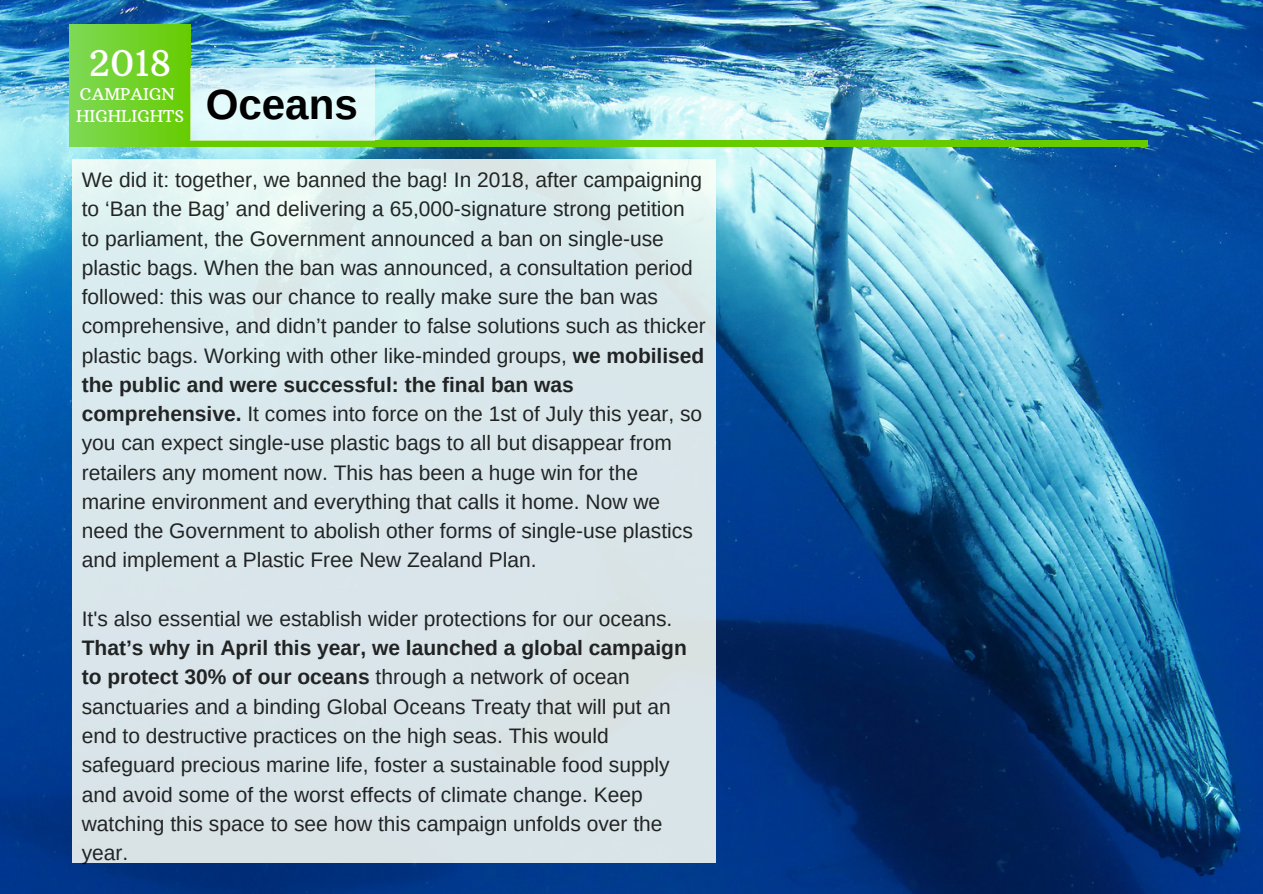
<style>
.page{position:relative;width:1263px;height:894px;background:#fff}
.page>*{position:absolute;margin:0;border:0;box-sizing:border-box;transform-origin:0 0}
.t1{font:700 42.15px "Arimo";color:#000}
.t2{font:36px "Arbutus Slab";color:#fff}
.t3{font:21px/29.2px "Arimo";color:#000}
.t4{font:16.5px/22.2px "Arbutus Slab";color:#fff}
.s1{font-weight:700}
</style>
<div class="page">
<img style="left:0;top:0;width:1263px;height:893px">
<div style="left:72px;top:140px;width:1076px;height:6px;background:#6c0"></div>
<div style="left:69px;top:24px;width:122px;height:122px;background:linear-gradient(to right,#7ed957,#66cc01)"></div>
<svg style="left:190px;top:68px;width:184px;height:72px;background:#daf5f8"></svg>
<div style="left:72px;top:159px;width:643px;height:703px;background:#d9e6ea"></div>
<h2 class="t2" style="left:88px;top:41px;width:84px">2018</h2>
<p class="t4" style="left:76px;top:83px;width:109px">CAMPAIGN<br>HIGHLIGHTS</p>
<h1 class="t1" style="left:206px;top:81px;width:154px">Oceans</h1>
<p class="t3" style="left:82px;top:165px;width:625px">We did it: together, we banned the bag! In 2018, after campaigning to ‘Ban the Bag’ and delivering a 65,000-signature strong petition to parliament, the Government announced a ban on single-use plastic bags. When the ban was announced, a consultation period followed: this was our chance to really make sure the ban was comprehensive, and didn’t pander to false solutions such as thicker plastic bags. Working with other like-minded groups, <span class="s1">we mobilised the public and were successful: the final ban was comprehensive.</span> It comes into force on the 1st of July this year, so you can expect single-use plastic bags to all but disappear from retailers any moment now. This has been a huge win for the marine environment and everything that calls it home. Now we need the Government to abolish other forms of single-use plastics and implement a Plastic Free New Zealand Plan.</p>
<p class="t3" style="left:82px;top:604px;width:592px">It's also essential we establish wider protections for our oceans.</p>
<p class="t3" style="left:82px;top:633px;width:607px"><span class="s1">That’s why in April this year, we launched a global campaign to protect 30% of our oceans</span> through a network of ocean sanctuaries and a binding Global Oceans Treaty that will put an end to destructive practices on the high seas. This would safeguard precious marine life, foster a sustainable food supply and avoid some of the worst effects of climate change. Keep watching this space to see how this campaign unfolds over the year.</p>
</div>
